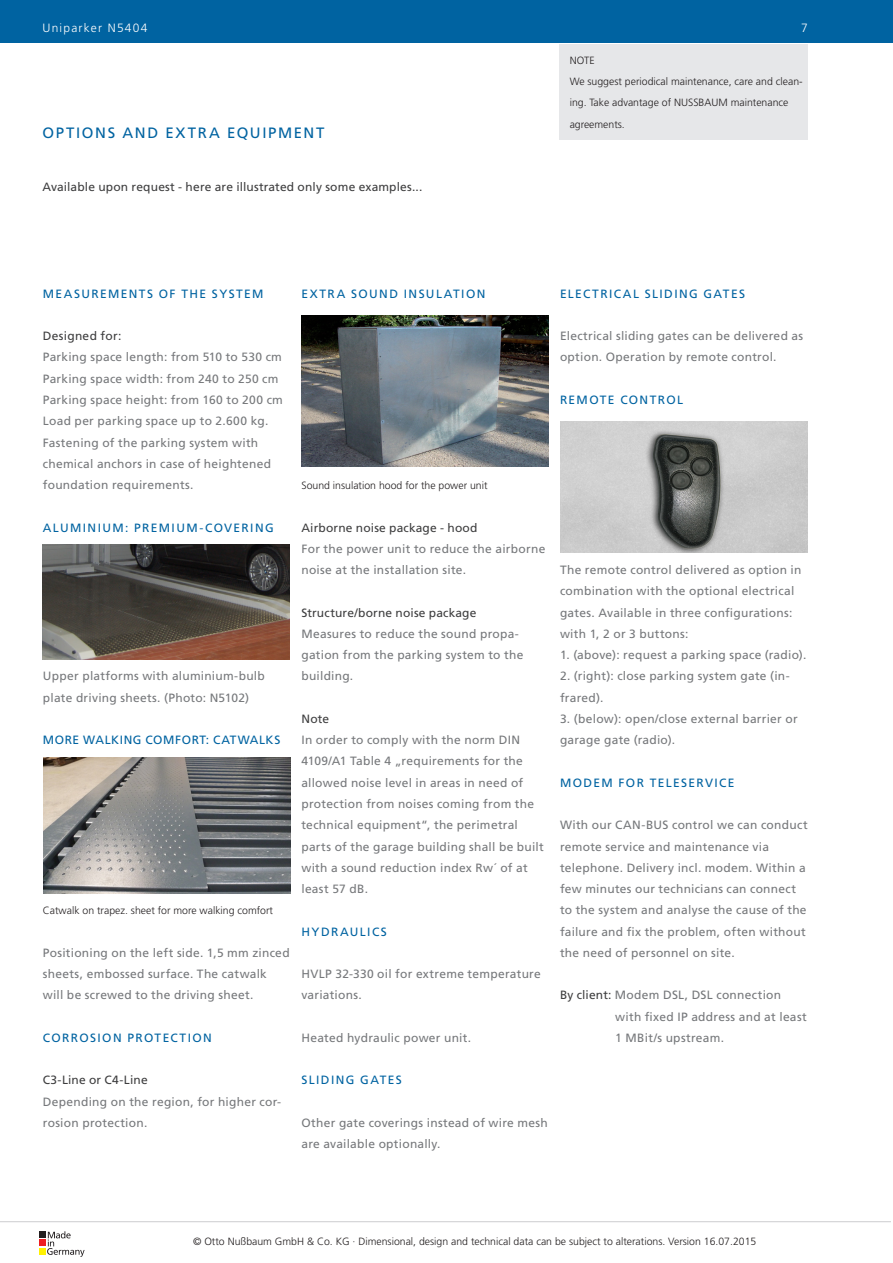
<style>
.page{position:relative;width:893px;height:1263px;background:#fff}
.page>*{position:absolute;margin:0;border:0;box-sizing:border-box;transform-origin:0 0}
.Headline_-_Sub{font:15px "Frutiger LT";letter-spacing:.11em;color:#0063a1}
.Bodytext{font:12px/21.3px "Frutiger LT";letter-spacing:.02em;color:#76787b}
.Bullet_Points{font:12px/21.3px "Frutiger LT";letter-spacing:.02em;color:#76787b}
.Argumentation{font:12px "Frutiger LT";letter-spacing:.115em;color:#0063a1}
.Produktvorstellung{font:12px "Frutiger LT";letter-spacing:.015em;color:#3e3e3f}
.Produktvorstellung-2{font:12px/21.3px "Frutiger LT";letter-spacing:.025em;color:#76787b}
.Argumentation-2{font:12px "Frutiger LT";letter-spacing:.05em;color:#0063a1}
.Kopfzeile_rechts{font:300 12px "Frutiger LT";letter-spacing:.1em;color:#fff}
.Bodytext-2{font:12px "Frutiger LT";letter-spacing:.025em;color:#3e3e3f}
.picture_title{font:300 10.5px/21.3px "Frutiger LT";color:#231f20}
.Bodytext-3{font:300 10.5px "Frutiger LT";color:#231f20}
.s1{color:#3e3e3f}
</style>
<div class="page">
<div style="left:0;top:0;width:893px;height:43px;background:#0063a1"></div>
<div style="left:559px;top:44px;width:249px;height:96px;background:#e6e7e9"></div>
<img style="left:43px;top:544px;width:246px;height:115px">
<img style="left:43px;top:757px;width:248px;height:136px">
<img style="left:301px;top:316px;width:247px;height:150px">
<img style="left:560px;top:421px;width:248px;height:132px">
<hr style="left:0;top:1221px;width:891px;height:1px;background:#cccdcf">
<div style="left:39px;top:1231px;width:7px;height:7px;background:#231f20"></div>
<div style="left:39px;top:1239px;width:7px;height:7px;background:#ee1d23"></div>
<div style="left:39px;top:1248px;width:7px;height:7px;background:#fff101"></div>
<svg style="left:47px;top:1231px;width:38px;height:26px"></svg>
<p class="Kopfzeile_rechts" style="left:43px;top:21px;width:106px">Uniparker N5404</p>
<p class="Kopfzeile_rechts" style="left:801px;top:21px;width:8px">7</p>
<p class="Headline_-_Sub" style="left:43px;top:124px;width:283px">OPTIONS AND EXTRA EQUIPMENT</p>
<p class="Produktvorstellung" style="left:43px;top:180px;width:381px">Available upon request - here are illustrated only some examples...</p>
<p class="picture_title" style="left:570px;top:50px;width:27px">NOTE</p>
<p class="picture_title" style="left:570px;top:71px;width:234px">We suggest periodical maintenance, care and clean&shy;ing. Take advantage of NUSSBAUM maintenance agreements.</p>
<p class="Argumentation" style="left:43px;top:286px;width:222px">MEASUREMENTS OF THE SYSTEM</p>
<p class="Bodytext-2" style="left:43px;top:329px;width:80px">Designed for:</p>
<p class="Bodytext" style="left:43px;top:347px;width:241px">Parking space length: from 510 to 530 cm</p>
<p class="Bodytext" style="left:43px;top:368px;width:237px">Parking space width: from 240 to 250 cm</p>
<p class="Bodytext" style="left:43px;top:389px;width:242px">Parking space height: from 160 to 200 cm</p>
<p class="Bodytext" style="left:43px;top:410px;width:227px">Load per parking space up to 2.600 kg.</p>
<p class="Bodytext" style="left:43px;top:432px;width:230px">Fastening of the parking system with chemical anchors in case of heightened foundation requirements.</p>
<p class="Argumentation" style="left:43px;top:520px;width:232px">ALUMINIUM: PREMIUM-COVERING</p>
<p class="Bodytext" style="left:43px;top:666px;width:223px">Upper platforms with aluminium-bulb plate driving sheets. (Photo: N5102)</p>
<p class="Argumentation-2" style="left:43px;top:733px;width:239px">MORE WALKING COMFORT: CATWALKS</p>
<p class="Bodytext-3" style="left:43px;top:905px;width:232px">Catwalk on trapez. sheet for more walking comfort</p>
<p class="Bodytext" style="left:43px;top:942px;width:248px">Positioning on the left side. 1,5 mm zinced sheets, embossed surface. The catwalk will be screwed to the driving sheet.</p>
<p class="Argumentation" style="left:43px;top:1031px;width:171px">CORROSION PROTECTION</p>
<p class="Produktvorstellung" style="left:43px;top:1073px;width:106px">C3-Line or C4-Line</p>
<p class="Produktvorstellung-2" style="left:43px;top:1091px;width:240px">Depending on the region, for higher cor&shy;rosion protection.</p>
<p class="Argumentation" style="left:301px;top:286px;width:185px">EXTRA SOUND INSULATION</p>
<p class="picture_title" style="left:301px;top:475px;width:188px">Sound insulation hood for the power unit</p>
<p class="Produktvorstellung" style="left:301px;top:520px;width:178px">Airborne noise package - hood</p>
<p class="Bodytext" style="left:301px;top:538px;width:245px">For the power unit to reduce the airborne noise at the installation site.</p>
<p class="Produktvorstellung" style="left:301px;top:605px;width:177px">Structure/borne noise package</p>
<p class="Bodytext" style="left:301px;top:623px;width:223px">Measures to reduce the sound propa&shy;gation from the parking system to the building.</p>
<p class="Produktvorstellung" style="left:301px;top:712px;width:29px">Note</p>
<p class="Bullet_Points" style="left:301px;top:729px;width:244px">In order to comply with the norm DIN 4109/A1 Table 4 „requirements for the allowed noise level in areas in need of protection from noises coming from the technical equipment“, the perimetral parts of the garage building shall be built with a sound reduction index Rw´ of at least 57 dB.</p>
<p class="Argumentation" style="left:301px;top:924px;width:87px">HYDRAULICS</p>
<p class="Bullet_Points" style="left:301px;top:963px;width:241px">HVLP 32-330 oil for extreme temperature variations.</p>
<p class="Bullet_Points" style="left:301px;top:1027px;width:171px">Heated hydraulic power unit.</p>
<p class="Argumentation" style="left:301px;top:1073px;width:102px">SLIDING GATES</p>
<p class="Bullet_Points" style="left:301px;top:1112px;width:248px">Other gate coverings instead of wire mesh are available optionally.</p>
<p class="Argumentation" style="left:560px;top:286px;width:187px">ELECTRICAL SLIDING GATES</p>
<p class="Bullet_Points" style="left:560px;top:325px;width:245px">Electrical sliding gates can be delivered as option. Operation by remote control.</p>
<p class="Argumentation" style="left:560px;top:393px;width:125px">REMOTE CONTROL</p>
<p class="Bullet_Points" style="left:560px;top:559px;width:243px">The remote control delivered as option in combination with the optional electrical gates. Available in three configurations: with 1, 2 or 3 buttons:</p>
<p class="Bullet_Points" style="left:560px;top:644px;width:248px">1. (above): request a parking space (radio).</p>
<p class="Bullet_Points" style="left:560px;top:666px;width:231px">2. (right): close parking system gate (in&shy;frared).</p>
<p class="Bullet_Points" style="left:560px;top:708px;width:239px">3. (below): open/close external barrier or garage gate (radio).</p>
<p class="Argumentation" style="left:560px;top:775px;width:176px">MODEM FOR TELESERVICE</p>
<p class="Bodytext" style="left:560px;top:814px;width:249px">With our CAN-BUS control we can conduct remote service and maintenance via telephone. Delivery incl. modem. Within a few minutes our technicians can connect to the system and analyse the cause of the failure and fix the problem, often without the need of personnel on site.</p>
<p class="Produktvorstellung-2" style="left:615px;top:984px;width:193px;text-indent:-55px"><span class="s1">By client:</span> Modem DSL, DSL connection with fixed IP address and at least<br>1 MBit/s upstream.</p>
<p class="picture_title" style="left:193px;top:1231px;width:565px">© Otto Nußbaum GmbH &amp; Co. KG · Dimensional, design and technical data can be subject to alterations. Version 16.07.2015</p>
</div>
